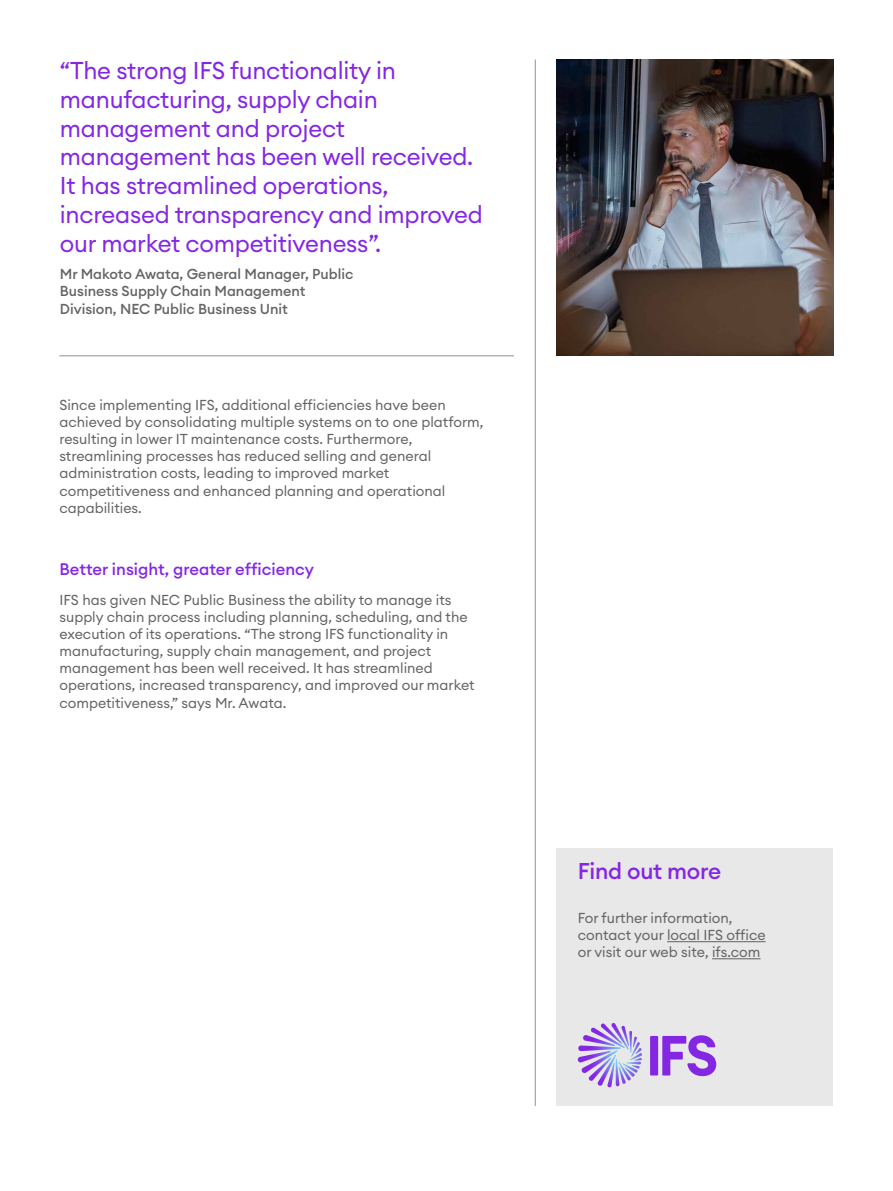
<style>
.page{position:relative;width:893px;height:1191px;background:#fff}
.page>*{position:absolute;margin:0;border:0;box-sizing:border-box;transform-origin:0 0}
.t1{font:24px/28.8px "Euclid Circular A";letter-spacing:-.01em;color:#8427e2}
.t2{font:500 22.5px "Euclid Circular A";letter-spacing:-.01em;color:#8526e3}
.t3{font:500 16.5px "Euclid Circular A";color:#8427e2}
.t4{font:14.25px/17.1px "Euclid Circular A";color:#656565}
.t5{font:500 14.25px/17.1px "Euclid Circular A";color:#656565}
</style>
<div class="page">
<hr style="left:535px;top:60px;width:1px;height:1046px;background:#919191">
<hr style="left:59px;top:355px;width:455px;height:1px;background:#919191">
<div style="left:556px;top:848px;width:277px;height:258px;background:#e8e8e8"></div>
<hr style="left:667px;top:941px;width:99px;height:1px;background:#656565">
<hr style="left:712px;top:958px;width:48px;height:1px;background:#656565">
<svg style="left:650px;top:1035px;width:66px;height:41px"></svg>
<svg style="left:578px;top:1023px;width:64px;height:63px"></svg>
<img style="left:556px;top:60px;width:277px;height:296px">
<h1 class="t1" style="left:60px;top:56px;width:425px">“The strong IFS functionality in manufacturing, supply chain management and project management has been well received.<br>It has streamlined operations, increased transparency and improved our market competitiveness”.</h1>
<p class="t5" style="left:60px;top:266px;width:295px">Mr Makoto Awata, General Manager, Public<br>Business Supply Chain Management<br>Division, NEC Public Business Unit</p>
<p class="t4" style="left:59px;top:396px;width:426px">Since implementing IFS, additional efficiencies have been achieved by consolidating multiple systems on to one platform, resulting in lower IT maintenance costs. Furthermore, streamlining processes has reduced selling and general administration costs, leading to improved market competitiveness and enhanced planning and operational capabilities.</p>
<p class="t3" style="left:59px;top:558px;width:256px">Better insight, greater efficiency</p>
<p class="t4" style="left:59px;top:591px;width:417px">IFS has given NEC Public Business the ability to manage its supply chain process including planning, scheduling, and the execution of its operations. “The strong IFS functionality in manufacturing, supply chain management, and project management has been well received. It has streamlined operations, increased transparency, and improved our market competitiveness,” says Mr. Awata.</p>
<h2 class="t2" style="left:578px;top:857px;width:145px">Find out more</h2>
<p class="t4" style="left:578px;top:909px;width:189px">For further information, contact your local IFS office or visit our web site, ifs.com</p>
</div>
